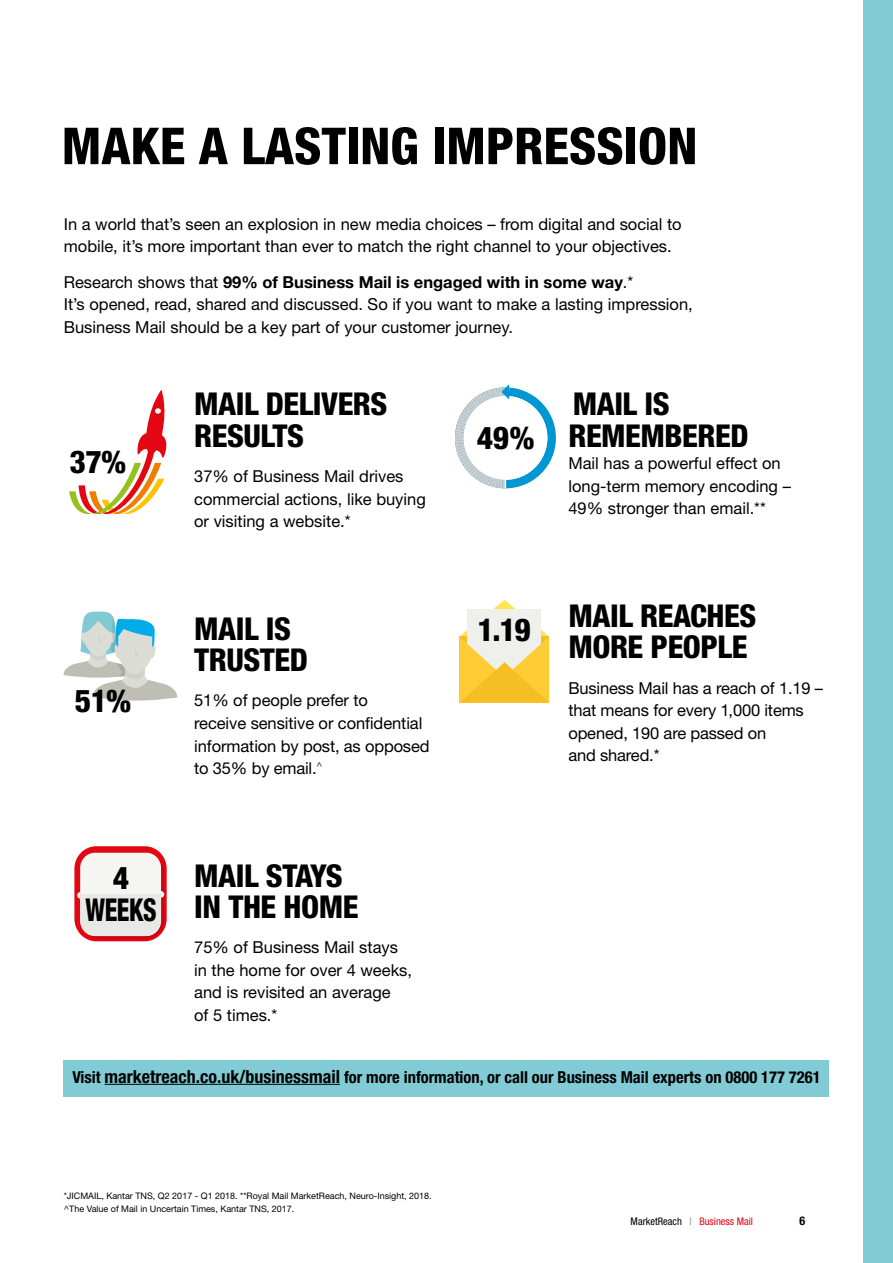
<style>
.page{position:relative;width:893px;height:1263px;background:#fff}
.page>*{position:absolute;margin:0;border:0;box-sizing:border-box;transform-origin:0 0}
.t1{font:800 condensed 51px "Helvetica Neue";color:#000}
.t2{font:800 condensed 31.5px/31.5px "Helvetica Neue";letter-spacing:-.015em;color:#000}
.t3{font:16.5px/22.5px "Helvetica Neue";color:#000}
.t4{font:700 condensed 16.5px "Helvetica Neue";color:#000}
.t5{font:700 condensed 12px "Helvetica Neue";color:#000}
.t6{font:condensed 10.5px "Helvetica Neue";color:#e30613}
.t7{font:9px/13.5px "Helvetica Neue";color:#000}
.s1{font-weight:700}
.s2{font-weight:900}
.s3{font-size:18px}
.s4{color:#000}
.s5{color:#808080}
</style>
<div class="page">
<div style="left:863px;top:0;width:30px;height:1263px;background:#81cbd4"></div>
<svg style="left:459px;top:600px;width:90px;height:103px;background:#f6dd92"></svg>
<div style="left:74px;top:846px;width:93px;height:95px;background:#e30613;border-radius:22px"></div>
<div style="left:80px;top:853px;width:81px;height:83px;background:#f5f5f2;border-radius:15px"></div>
<svg style="left:77px;top:859px;width:87px;height:80px"></svg>
<svg style="left:64px;top:611px;width:113px;height:90px"></svg>
<svg style="left:69px;top:390px;width:98px;height:125px"></svg>
<svg style="left:455px;top:384px;width:101px;height:104px"></svg>
<div style="left:64px;top:1060px;width:765px;height:36px;background:#81cbd4"></div>
<hr style="left:105px;top:1084px;width:235px;height:1px;background:#000">
<h1 class="t1" style="left:62px;top:114px;width:637px">MAKE A LASTING IMPRESSION</h1>
<p class="t3" style="left:64px;top:212px;width:619px">In a world that’s seen an explosion in new media choices – from digital and social to mobile, it’s more important than ever to match the right channel to your objectives.</p>
<p class="t3" style="left:64px;top:270px;width:631px">Research shows that <span class="s1">99% of Business Mail is engaged with in some way</span>.*<br>It’s opened, read, shared and discussed. So if you want to make a lasting impression,<br>Business Mail should be a key part of your customer journey.</p>
<h2 class="t2" style="left:69px;top:446px;width:58px">37%</h2>
<h2 class="t2" style="left:75px;top:684px;width:58px">51<span class="s2">%</span></h2>
<h2 class="t2" style="left:85px;top:861px;width:73px;line-height:32px;text-align:center">4<br>WEEKS</h2>
<h2 class="t2" style="left:194px;top:388px;width:195px">MAIL DELIVERS<br>RESULTS</h2>
<p class="t3" style="left:194px;top:465px;width:233px">37% of Business Mail drives commercial actions, like buying or visiting a website.*</p>
<h2 class="t2" style="left:194px;top:612px;width:115px">MAIL IS<br>TRUSTED</h2>
<p class="t3" style="left:194px;top:689px;width:237px">51% of people prefer to<br>receive sensitive or confidential information by post, as opposed to 35% by email.<sup>^</sup></p>
<h2 class="t2" style="left:194px;top:859px;width:166px">MAIL STAYS<br>IN THE HOME</h2>
<p class="t3" style="left:194px;top:936px;width:219px">75% of Business Mail stays in the home for over 4 weeks, and is revisited an average<br>of 5 times.*</p>
<h2 class="t2" style="left:477px;top:421px;width:59px">49%</h2>
<h2 class="t2" style="left:478px;top:613px;width:55px">1.19</h2>
<h2 class="t2" style="left:568px;top:388px;width:182px">MAIL IS<br>REMEMBERED</h2>
<p class="t3" style="left:568px;top:452px;width:224px">Mail has a powerful effect on long-term memory encoding –<br>49% stronger than email.**</p>
<h2 class="t2" style="left:568px;top:599px;width:189px">MAIL REACHES<br>MORE PEOPLE</h2>
<p class="t3" style="left:568px;top:676px;width:256px">Business Mail has a reach of 1.19 – that means for every 1,000 items opened, 190 are passed on<br>and shared.*</p>
<p class="t4" style="left:72px;top:1067px;width:750px">Visit <span class="s3">marketreach.co.uk/businessmail</span> for more information, or call our Business Mail experts on 0800 177 7261</p>
<p class="t7" style="left:64px;top:1188px;width:369px">*JICMAIL, Kantar TNS, Q2 2017 - Q1 2018. **Royal Mail MarketReach, Neuro-Insight, 2018. ^The Value of Mail in Uncertain Times, Kantar TNS, 2017.</p>
<p class="t6" style="left:631px;top:1215px;width:124px"><span class="s4">MarketReach</span> <span class="s5">|</span> Business Mail</p>
<p class="t5" style="left:799px;top:1214px;width:7px">6</p>
</div>
